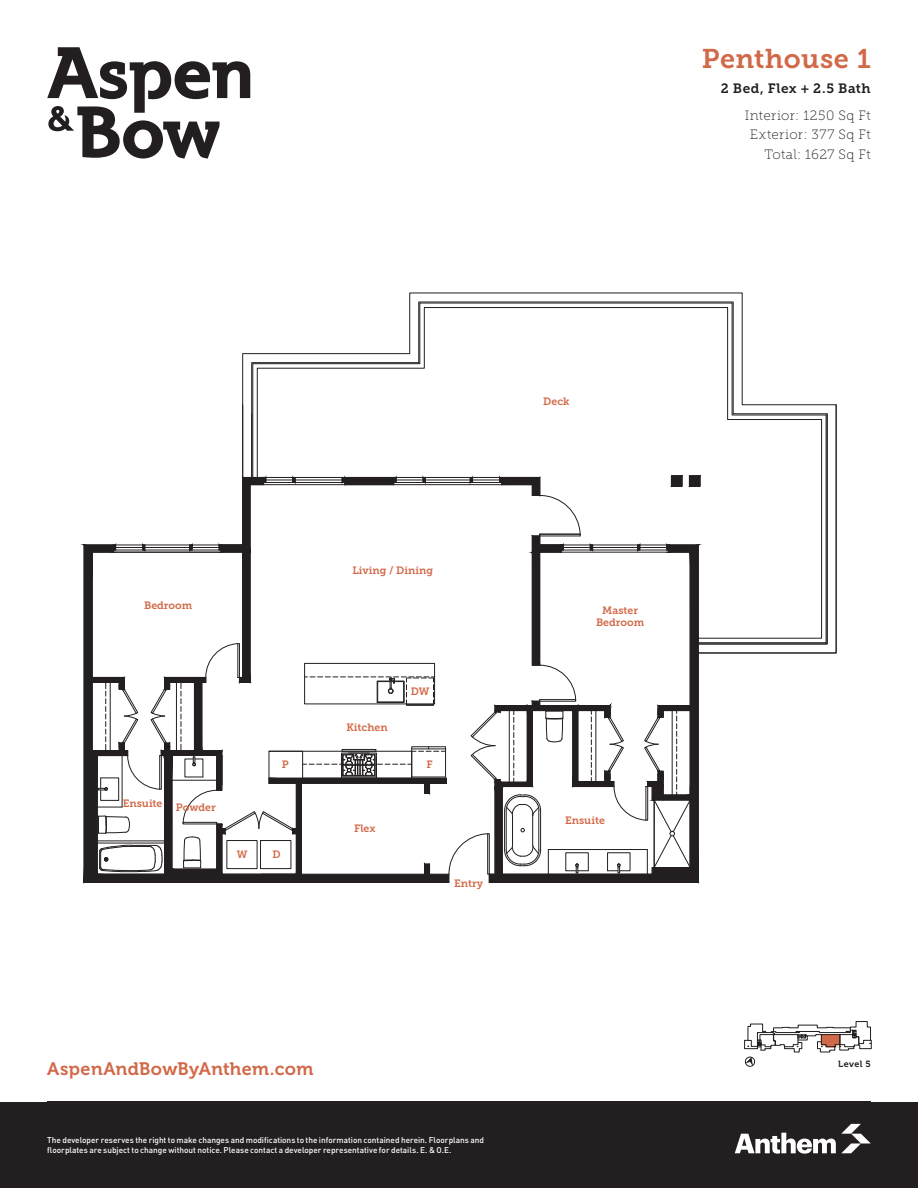
<style>
.page{position:relative;width:918px;height:1188px;background:#fff}
.page>*{position:absolute;margin:0;border:0;box-sizing:border-box;transform-origin:0 0}
.t1{font:27px "Museo Slab 700";letter-spacing:.015em;color:#d16948}
.t2{font:18px "Museo 700";letter-spacing:.02em;color:#d16948}
.t3{font:13.5px/19.5px "Museo Slab 100";letter-spacing:.04em;color:#231f20;text-align:right}
.t4{font:13.5px "Museo Slab 700";letter-spacing:.04em;color:#231f20}
.t5{font:10.65px/12px "Museo Slab 700";color:#d16948;text-align:center}
.t6{font:9px "Museo 700";letter-spacing:.045em;color:#231f20}
.t7{font:500 8.25px/10.5px "DIN";letter-spacing:-.005em;color:#fff}
</style>
<div class="page">
<svg style="left:47px;top:47px;width:203px;height:112px"></svg>
<div style="left:0;top:1102px;width:918px;height:86px;background:#231f20"></div>
<svg style="left:735px;top:1124px;width:136px;height:30px"></svg>
<svg style="left:242px;top:293px;width:501px;height:111px"></svg>
<svg style="left:80px;top:404px;width:757px;height:480px"></svg>
<svg style="left:744px;top:1021px;width:128px;height:46px"></svg>
<h1 class="t1" style="left:702px;top:43px;width:170px">Penthouse 1</h1>
<h3 class="t4" style="left:721px;top:81px;width:151px">2 Bed, Flex + 2.5 Bath</h3>
<h3 class="t3" style="left:745px;top:105px;width:128px">Interior: 1250 Sq Ft<br>Exterior: 377 Sq Ft<br>Total: 1627 Sq Ft</h3>
<p class="t5" style="left:543px;top:395px;width:28px">Deck</p>
<p class="t5" style="left:144px;top:599px;width:50px">Bedroom</p>
<p class="t5" style="left:352px;top:565px;width:82px">Living / Dining</p>
<p class="t5" style="left:123px;top:797px;width:41px">Ensuite</p>
<p class="t5" style="left:176px;top:801px;width:41px">Powder</p>
<p class="t5" style="left:237px;top:848px;width:12px">W</p>
<p class="t5" style="left:346px;top:721px;width:43px">Kitchen</p>
<p class="t5" style="left:411px;top:685px;width:20px">DW</p>
<p class="t5" style="left:282px;top:758px;width:8px">P</p>
<p class="t5" style="left:427px;top:758px;width:8px">F</p>
<p class="t5" style="left:272px;top:848px;width:10px">D</p>
<p class="t5" style="left:354px;top:822px;width:23px">Flex</p>
<p class="t5" style="left:454px;top:877px;width:31px">Entry</p>
<p class="t5" style="left:596px;top:605px;width:50px">Master<br>Bedroom</p>
<p class="t5" style="left:565px;top:814px;width:41px">Ensuite</p>
<h2 class="t2" style="left:47px;top:1059px;width:268px">AspenAndBowByAnthem.com</h2>
<p class="t7" style="left:47px;top:1134px;width:438px">The developer reserves the right to make changes and modifications to the information contained herein. Floorplans and floorplates are subject to change without notice. Please contact a developer representative for details. E. &amp; O.E.</p>
<p class="t6" style="left:838px;top:1058px;width:34px">Level 5</p>
</div>
